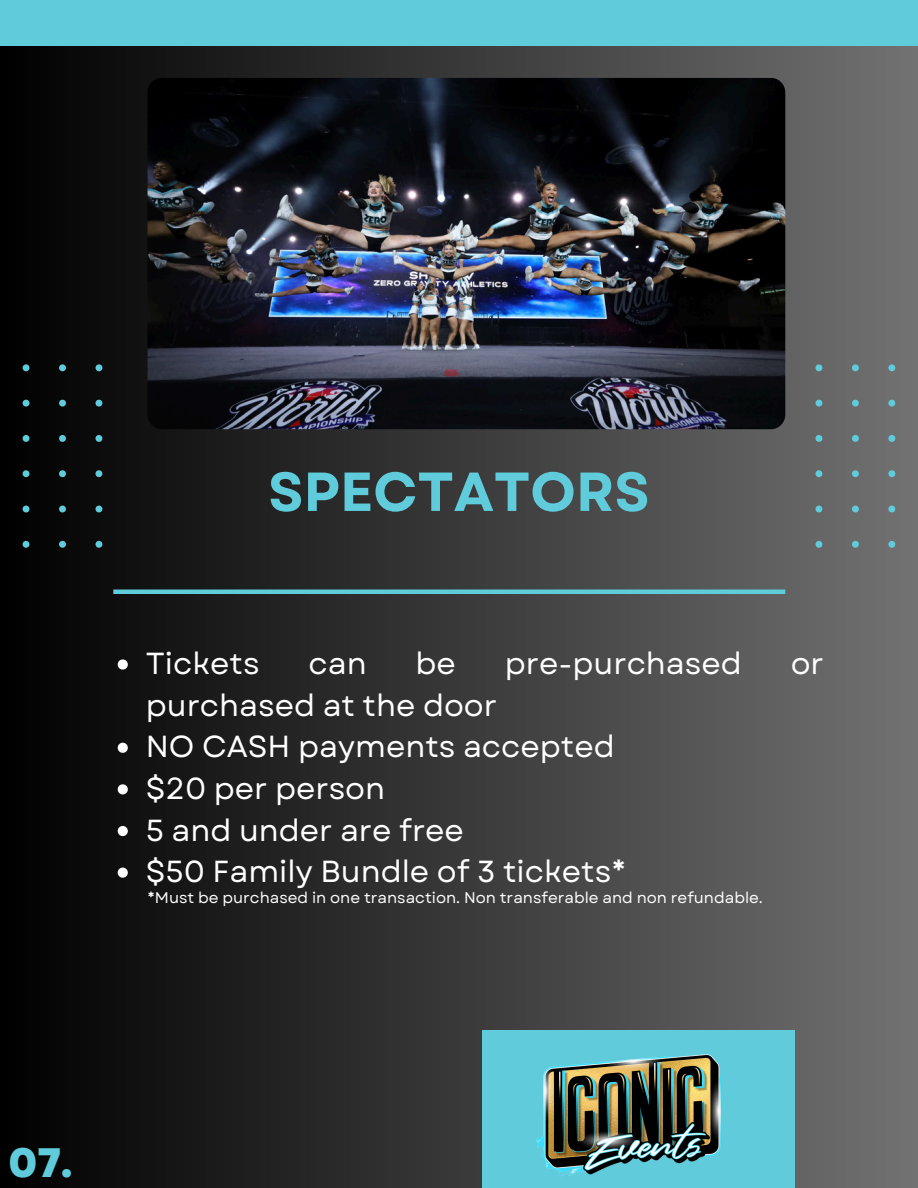
<style>
.page{position:relative;width:918px;height:1188px;background:#fff}
.page>*{position:absolute;margin:0;border:0;box-sizing:border-box;transform-origin:0 0}
.t1{font:700 54.9px "Garet";color:#5fcbdb}
.t2{font:800 41.1px "Garet";color:#5fcbdb}
.t3{font:30.45px "Garet";color:#fff}
.t4{font:15.45px "Garet";color:#fff}
</style>
<div class="page">
<div style="left:0;top:0;width:918px;height:1188px;background:linear-gradient(to right,#000,#727273)"></div>
<div style="left:483px;top:1031px;width:312px;height:157px;background:#5fcbdb"></div>
<div style="left:0;top:0;width:918px;height:46px;background:#5fcbdb"></div>
<hr style="left:113px;top:590px;width:672px;height:4px;background:#5fcbdb">
<div style="left:815px;top:364px;width:103px;height:184px;background:#6c6c6c"></div>
<div style="left:0;top:364px;width:102px;height:184px;background:#060606"></div>
<img style="left:536px;top:1054px;width:185px;height:122px">
<img style="left:148px;top:78px;width:637px;height:351px;border-radius:14px">
<svg style="left:118px;top:659px;width:10px;height:11px"></svg>
<svg style="left:118px;top:743px;width:10px;height:10px"></svg>
<svg style="left:118px;top:784px;width:10px;height:10px"></svg>
<svg style="left:118px;top:826px;width:10px;height:10px"></svg>
<svg style="left:118px;top:868px;width:10px;height:10px"></svg>
<h1 class="t1" style="left:268px;top:452px;width:383px">SPECTATORS</h1>
<p class="t3" style="left:146px;top:642px;width:115px">Tickets</p>
<p class="t3" style="left:309px;top:642px;width:60px">can</p>
<p class="t3" style="left:416px;top:642px;width:42px">be</p>
<p class="t3" style="left:505px;top:642px;width:238px">pre-purchased</p>
<p class="t3" style="left:791px;top:642px;width:35px">or</p>
<p class="t3" style="left:146px;top:683px;width:353px">purchased at the door</p>
<p class="t3" style="left:146px;top:725px;width:470px">NO CASH payments accepted</p>
<p class="t3" style="left:146px;top:766px;width:241px">$20 per person</p>
<p class="t3" style="left:146px;top:808px;width:320px">5 and under are free</p>
<p class="t3" style="left:146px;top:850px;width:482px">$50 Family Bundle of 3 tickets*</p>
<p class="t4" style="left:148px;top:887px;width:617px">*Must be purchased in one transaction. Non transferable and non refundable.</p>
<p class="t2" style="left:9px;top:1133px;width:65px">07.</p>
</div>
